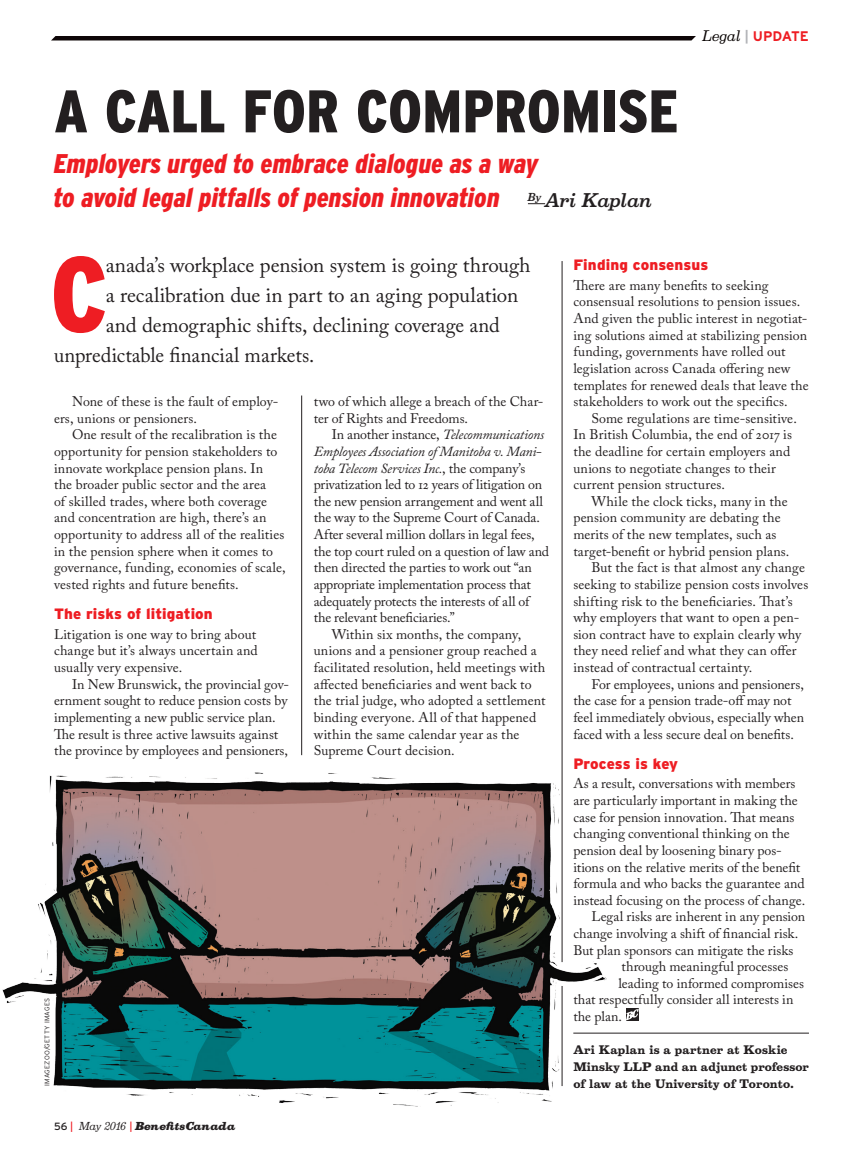
<style>
.page{position:relative;width:851px;height:1161px;background:#fff}
.page>*{position:absolute;margin:0;border:0;box-sizing:border-box;transform-origin:0 0}
._0P_no_Indent_drop_c{font:900 condensed 106.65px "Interstate";color:#ee1d23}
.Head_2{font:900 condensed 60px "Interstate";color:#231f20}
.Deck{font:italic 900 condensed 27px/33.3px "Interstate";color:#ee1d23}
._0P_no_Indent_drop_c-2{font:21px "Adobe Caslon Pro";color:#231f20}
.Byline{font:italic 500 18px "Belizio";letter-spacing:-.015em;color:#231f20}
.Subhead{font:900 15px "Interstate";letter-spacing:.005em;color:#ee1d23}
._2P_Indent{font:13.8px/16.6px "Adobe Caslon Pro";letter-spacing:.005em;color:#231f20}
._1P_no_Indent{font:13.8px/16.6px "Adobe Caslon Pro";letter-spacing:.005em;color:#231f20}
.t1{font:700 13.8px "Interstate";letter-spacing:-.005em;color:#ee1d23}
._1P_Bio{font:700 11.25px/16.6px "Belizio";letter-spacing:.01em;color:#231f20}
.Footer_Left{font:italic 900 10.5px "Belizio";color:#231f20}
.t2{font:300 6.75px "Interstate";letter-spacing:.045em;color:#231f20}
.s1{font-family:"Belizio";font-weight:400;font-style:italic;color:#080302}
.s2{color:#b2b3b7}
.s3{font-style:italic}
.s4{font-family:"Interstate";font-weight:400;font-style:normal}
.s5{font-family:"Interstate";font-weight:400;font-style:normal;color:#ee1d23}
.s6{font-weight:400}
</style>
<div class="page">
<hr style="left:561px;top:261px;width:1px;height:825px;background:#231f20">
<hr style="left:573px;top:1033px;width:235px;height:1px;background:#231f20">
<svg style="left:626px;top:1009px;width:12px;height:12px"></svg>
<img style="left:3px;top:772px;width:603px;height:334px">
<svg style="left:528px;top:203px;width:17px;height:1px"></svg>
<hr style="left:301px;top:396px;width:1px;height:359px;background:#231f20">
<hr style="left:51px;top:36px;width:645px;height:4px;background:#0e0607">
<p class="Head_2" style="left:54px;top:75px;width:626px">A CALL FOR COMPROMISE</p>
<p class="Deck" style="left:54px;top:147px;width:486px">Employers urged to embrace dialogue as a way to avoid legal pitfalls of pension innovation</p>
<p class="Byline" style="left:528px;top:190px;width:126px"><sup>By</sup> Ari Kaplan</p>
<p class="t1" style="left:702px;top:27px;width:108px"><span class="s1">Legal</span> <span class="s2">|</span> UPDATE</p>
<p class="_0P_no_Indent_drop_c" style="left:51px;top:229px;width:59px">C</p>
<p class="_0P_no_Indent_drop_c-2" style="left:106px;top:252px;width:426px">anada’s workplace pension system is going through</p>
<p class="_0P_no_Indent_drop_c-2" style="left:106px;top:282px;width:414px">a recalibration due in part to an aging population</p>
<p class="_0P_no_Indent_drop_c-2" style="left:106px;top:312px;width:395px">and demographic shifts, declining coverage and</p>
<p class="_0P_no_Indent_drop_c-2" style="left:54px;top:342px;width:262px">unpredictable financial markets.</p>
<p class="_2P_Indent" style="left:54px;top:393px;width:226px;text-indent:18px">None of these is the fault of employ&shy;ers, unions or pensioners.</p>
<p class="_2P_Indent" style="left:54px;top:426px;width:233px;text-indent:18px">One result of the recalibration is the opportunity for pension stakeholders to innovate workplace pension plans. In<br>the broader public sector and the area<br>of skilled trades, where both coverage and concentration are high, there’s an opportunity to address all of the realities in the pension sphere when it comes to governance, funding, economies of scale, vested rights and future benefits.</p>
<p class="Subhead" style="left:54px;top:605px;width:160px">The risks of litigation</p>
<p class="_1P_no_Indent" style="left:54px;top:626px;width:205px">Litigation is one way to bring about change but it’s always uncertain and usually very expensive.</p>
<p class="_2P_Indent" style="left:54px;top:676px;width:236px;text-indent:18px">In New Brunswick, the provincial gov&shy;ernment sought to reduce pension costs by implementing a new public service plan.<br>The result is three active lawsuits against the province by employees and pensioners,</p>
<p class="_2P_Indent" style="left:314px;top:393px;width:231px">two of which allege a breach of the Char&shy;ter of Rights and Freedoms.</p>
<p class="_2P_Indent" style="left:314px;top:426px;width:237px;text-indent:18px">In another instance, <span class="s3">Telecommunications Employees Association of Manitoba v. Mani&shy;toba Telecom Services Inc.</span>, the company’s privatization led to 12 years of litigation on the new pension arrangement and went all the way to the Supreme Court of Canada.<br>After several million dollars in legal fees, the top court ruled on a question of law and then directed the parties to work out “an appropriate implementation process that adequately protects the interests of all of the relevant beneficiaries.”</p>
<p class="_2P_Indent" style="left:314px;top:626px;width:233px;text-indent:18px">Within six months, the company, unions and a pensioner group reached a facilitated resolution, held meetings with affected beneficiaries and went back to the trial judge, who adopted a settlement binding everyone. All of that happened within the same calendar year as the Supreme Court decision.</p>
<p class="t2" style="left:43px;top:1086px;width:90px;rotate:-90deg">IMAGEZOO/GETTY IMAGES</p>
<p class="Footer_Left" style="left:54px;top:1120px;width:183px"><span class="s4">56</span> <span class="s5">|</span> <span class="s6">May 2016</span> <span class="s5">|</span> BenefitsCanada</p>
<p class="Subhead" style="left:573px;top:256px;width:136px">Finding consensus</p>
<p class="_1P_no_Indent" style="left:573px;top:277px;width:237px">There are many benefits to seeking consensual resolutions to pension issues.<br>And given the public interest in negotiat&shy;ing solutions aimed at stabilizing pension funding, governments have rolled out legislation across Canada offering new templates for renewed deals that leave the stakeholders to work out the specifics.</p>
<p class="_2P_Indent" style="left:573px;top:410px;width:225px;text-indent:18px">Some regulations are time-sensitive.<br>In British Columbia, the end of 2017 is the deadline for certain employers and unions to negotiate changes to their current pension structures.</p>
<p class="_2P_Indent" style="left:573px;top:493px;width:217px;text-indent:18px">While the clock ticks, many in the pension community are debating the merits of the new templates, such as target-benefit or hybrid pension plans.</p>
<p class="_2P_Indent" style="left:573px;top:559px;width:236px;text-indent:18px">But the fact is that almost any change seeking to stabilize pension costs involves shifting risk to the beneficiaries. That’s why employers that want to open a pen&shy;sion contract have to explain clearly why they need relief and what they can offer instead of contractual certainty.</p>
<p class="_2P_Indent" style="left:573px;top:676px;width:232px;text-indent:18px">For employees, unions and pensioners, the case for a pension trade-off may not feel immediately obvious, especially when faced with a less secure deal on benefits.</p>
<p class="Subhead" style="left:573px;top:754px;width:106px">Process is key</p>
<p class="_1P_no_Indent" style="left:573px;top:775px;width:233px">As a result, conversations with members are particularly important in making the case for pension innovation. That means changing conventional thinking on the pension deal by loosening binary pos&shy;itions on the relative merits of the benefit formula and who backs the guarantee and instead focusing on the process of change.</p>
<p class="_2P_Indent" style="left:591px;top:908px;width:215px">Legal risks are inherent in any pension</p>
<p class="_2P_Indent" style="left:573px;top:925px;width:226px">change involving a shift of financial risk.</p>
<p class="_2P_Indent" style="left:573px;top:942px;width:222px">But plan sponsors can mitigate the risks</p>
<p class="_2P_Indent" style="left:621px;top:958px;width:168px">through meaningful processes</p>
<p class="_2P_Indent" style="left:618px;top:975px;width:187px">leading to informed compromises</p>
<p class="_2P_Indent" style="left:573px;top:991px;width:222px">that respectfully consider all interests in</p>
<p class="_2P_Indent" style="left:573px;top:1008px;width:50px">the plan.</p>
<p class="_1P_Bio" style="left:573px;top:1042px;width:237px">Ari Kaplan is a partner at Koskie<br>Minsky LLP and an adjunct professor of law at the University of Toronto.</p>
</div>
